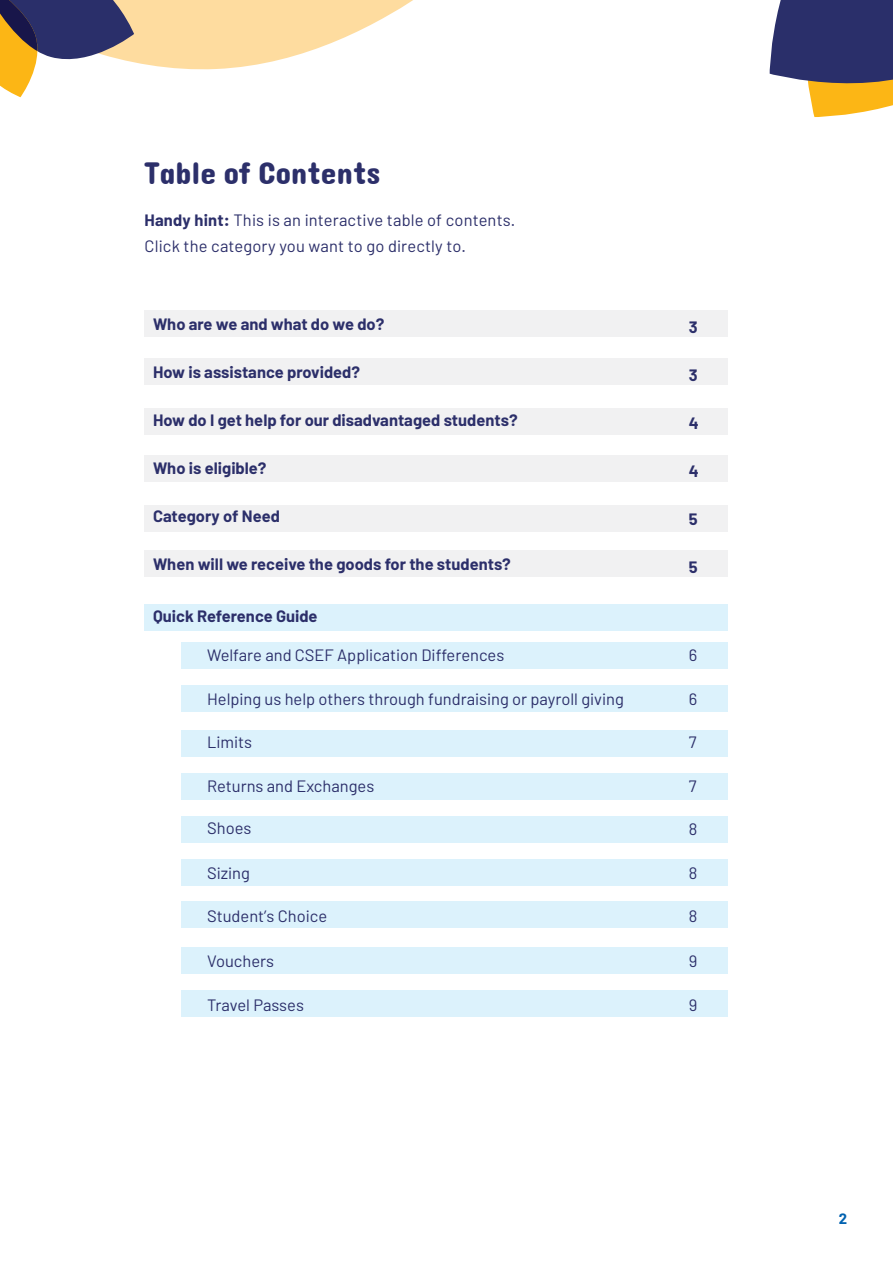
<style>
.page{position:relative;width:893px;height:1263px;background:#fff}
.page>*{position:absolute;margin:0;border:0;box-sizing:border-box;transform-origin:0 0}
.t1{font:31.5px "Concert One";color:#2c2f6a}
.t2{font:16.5px "Barlow";color:#2c2f6a}
.t3{font:700 16.5px "Barlow";color:#2c2f6a}
.t4{font:700 15px "Barlow";color:#0162b0}
.s1{font-weight:700}
</style>
<div class="page">
<svg style="left:770px;top:0;width:123px;height:117px"></svg>
<svg style="left:0;top:0;width:413px;height:97px"></svg>
<div style="left:145px;top:310px;width:583px;height:27px;background:#f1f1f2"></div>
<div style="left:145px;top:358px;width:583px;height:27px;background:#f1f1f2"></div>
<div style="left:145px;top:408px;width:583px;height:27px;background:#f1f1f2"></div>
<div style="left:145px;top:455px;width:583px;height:26px;background:#f1f1f2"></div>
<div style="left:145px;top:505px;width:583px;height:26px;background:#f1f1f2"></div>
<div style="left:145px;top:550px;width:583px;height:26px;background:#f1f1f2"></div>
<div style="left:145px;top:604px;width:583px;height:27px;background:#dcf2fc"></div>
<div style="left:181px;top:642px;width:547px;height:27px;background:#dcf2fc"></div>
<div style="left:181px;top:685px;width:547px;height:27px;background:#dcf2fc"></div>
<div style="left:181px;top:990px;width:547px;height:27px;background:#dcf2fc"></div>
<div style="left:181px;top:730px;width:547px;height:26px;background:#dcf2fc"></div>
<div style="left:181px;top:773px;width:547px;height:26px;background:#dcf2fc"></div>
<div style="left:181px;top:816px;width:547px;height:26px;background:#dcf2fc"></div>
<div style="left:181px;top:859px;width:547px;height:26px;background:#dcf2fc"></div>
<div style="left:181px;top:902px;width:547px;height:26px;background:#dcf2fc"></div>
<div style="left:181px;top:947px;width:547px;height:27px;background:#dcf2fc"></div>
<p class="t1" style="left:145px;top:154px;width:238px">Table of Contents</p>
<p class="t2" style="left:145px;top:210px;width:372px"><span class="s1">Handy hint:</span> This is an interactive table of contents.</p>
<p class="t2" style="left:145px;top:236px;width:323px">Click the category you want to go directly to.</p>
<p class="t3" style="left:153px;top:313px;width:233px">Who are we and what do we do?</p>
<p class="t3" style="left:153px;top:361px;width:208px">How is assistance provided?</p>
<p class="t3" style="left:153px;top:409px;width:366px">How do I get help for our disadvantaged students?</p>
<p class="t3" style="left:153px;top:457px;width:115px">Who is eligible?</p>
<p class="t3" style="left:153px;top:505px;width:128px">Category of Need</p>
<p class="t3" style="left:153px;top:553px;width:359px">When will we receive the goods for the students?</p>
<p class="t3" style="left:153px;top:606px;width:166px">Quick Reference Guide</p>
<p class="t2" style="left:207px;top:645px;width:299px">Welfare and CSEF Application Differences</p>
<p class="t2" style="left:207px;top:688px;width:418px">Helping us help others through fundraising or payroll giving</p>
<p class="t2" style="left:207px;top:732px;width:47px">Limits</p>
<p class="t2" style="left:207px;top:775px;width:169px">Returns and Exchanges</p>
<p class="t2" style="left:207px;top:818px;width:46px">Shoes</p>
<p class="t2" style="left:207px;top:862px;width:44px">Sizing</p>
<p class="t2" style="left:207px;top:906px;width:122px">Student’s Choice</p>
<p class="t2" style="left:207px;top:951px;width:68px">Vouchers</p>
<p class="t2" style="left:207px;top:994px;width:98px">Travel Passes</p>
<p class="t3" style="left:689px;top:316px;width:10px">3</p>
<p class="t3" style="left:689px;top:364px;width:10px">3</p>
<p class="t3" style="left:689px;top:412px;width:11px">4</p>
<p class="t3" style="left:689px;top:460px;width:11px">4</p>
<p class="t3" style="left:689px;top:508px;width:10px">5</p>
<p class="t3" style="left:689px;top:556px;width:10px">5</p>
<p class="t2" style="left:689px;top:645px;width:10px">6</p>
<p class="t2" style="left:689px;top:688px;width:10px">6</p>
<p class="t2" style="left:689px;top:732px;width:9px">7</p>
<p class="t2" style="left:689px;top:775px;width:9px">7</p>
<p class="t2" style="left:689px;top:819px;width:10px">8</p>
<p class="t2" style="left:689px;top:862px;width:10px">8</p>
<p class="t2" style="left:689px;top:906px;width:10px">8</p>
<p class="t2" style="left:689px;top:951px;width:10px">9</p>
<p class="t2" style="left:689px;top:994px;width:10px">9</p>
<p class="t4" style="left:839px;top:1209px;width:10px">2</p>
</div>
